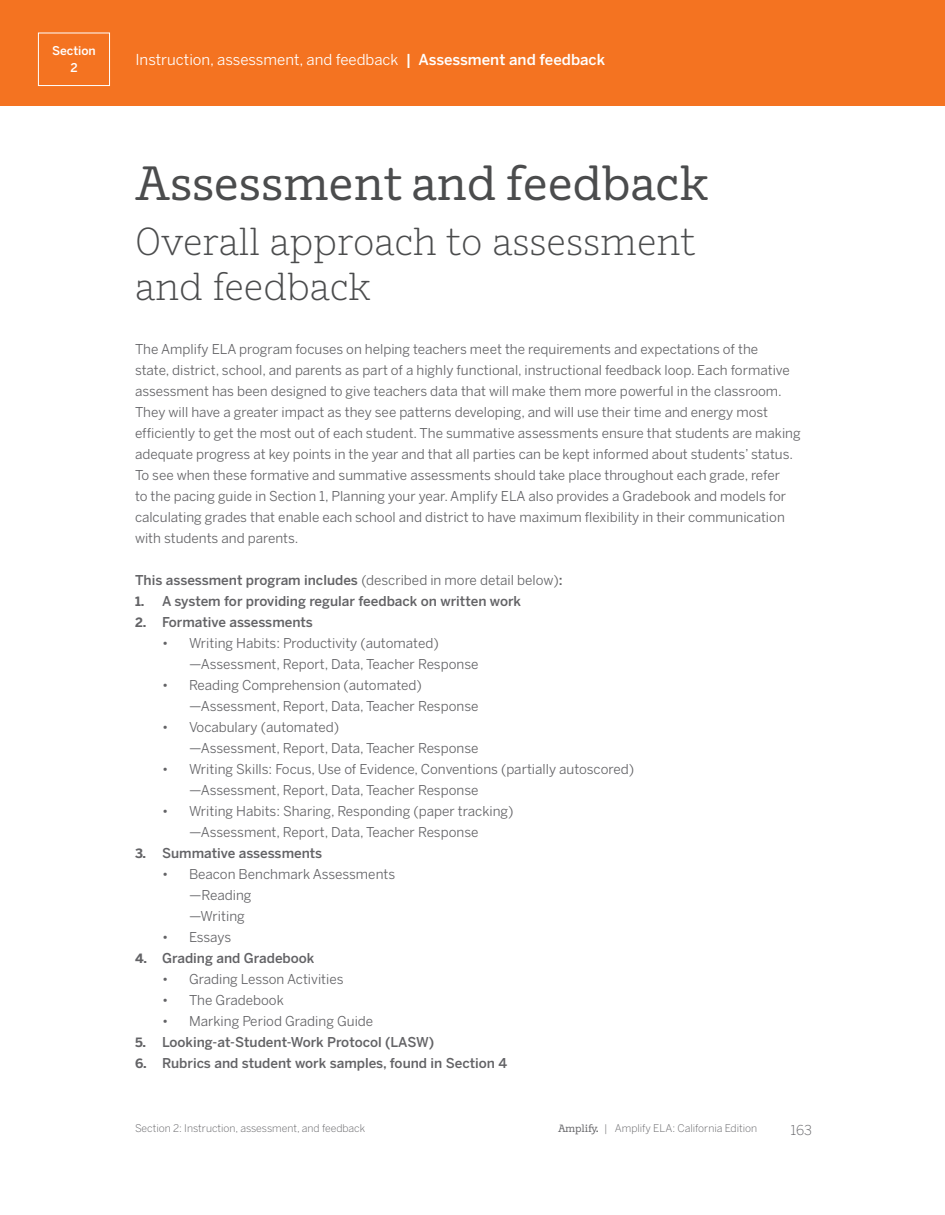
<style>
.page{position:relative;width:945px;height:1215px;background:#fff}
.page>*{position:absolute;margin:0;border:0;box-sizing:border-box;transform-origin:0 0}
.t1{font:48px "Amplify";color:#4b4c4d}
.t2{font:300 39px/45px "Amplify";color:#4b4c4d}
.t3{font:15px "Benton Sans";color:#fff}
.t4{font:13.5px/21px "Benton Sans";color:#636366}
.t5{font:500 13.5px "Benton Sans";color:#636366}
.t6{font:300 13.5px "Benton Sans";color:#636366}
.t7{font:500 12px/16.5px "Benton Sans";color:#fff;text-align:center}
.t8{font:300 10.5px "Benton Sans";color:#636366}
.s1{font-weight:500}
.s2{font-weight:400}
.s3{font-weight:700;font-size:12.75px}
.s4{font-family:"Amplify";font-weight:400}
</style>
<div class="page">
<div style="left:0;top:0;width:14px;height:105px;background:#f47321"></div>
<div style="left:14px;top:0;width:931px;height:105px;background:#f47321"></div>
<div style="left:38px;top:33px;width:72px;height:53px;border:1px solid #fff"></div>
<p class="t7" style="left:52px;top:43px;width:45px">Section<br>2</p>
<p class="t3" style="left:135px;top:51px;width:471px">Instruction, assessment, and feedback <span class="s1">| Assessment and feedback</span></p>
<h1 class="t1" style="left:135px;top:154px;width:576px">Assessment and feedback</h1>
<h2 class="t2" style="left:135px;top:219px;width:562px">Overall approach to assessment and feedback</h2>
<p class="t4" style="left:135px;top:339px;width:667px">The Amplify ELA program focuses on helping teachers meet the requirements and expectations of the<br>state, district, school, and parents as part of a highly functional, instructional feedback loop. Each formative assessment has been designed to give teachers data that will make them more powerful in the classroom.<br>They will have a greater impact as they see patterns developing, and will use their time and energy most efficiently to get the most out of each student. The summative assessments ensure that students are making adequate progress at key points in the year and that all parties can be kept informed about students’ status.<br>To see when these formative and summative assessments should take place throughout each grade, refer<br>to the pacing guide in Section 1, Planning your year. Amplify ELA also provides a Gradebook and models for calculating grades that enable each school and district to have maximum flexibility in their communication with students and parents.</p>
<p class="t5" style="left:135px;top:572px;width:429px">This assessment program includes <span class="s2">(described in more detail below)</span>:</p>
<p class="t5" style="left:135px;top:593px;width:388px"><span class="s3">1.</span> A system for providing regular feedback on written work</p>
<p class="t5" style="left:135px;top:614px;width:180px"><span class="s3">2.</span> Formative assessments</p>
<p class="t4" style="left:189px;top:633px;width:291px;text-indent:-27px">• Writing Habits: Productivity (automated) —Assessment, Report, Data, Teacher Response</p>
<p class="t4" style="left:189px;top:675px;width:291px;text-indent:-27px">• Reading Comprehension (automated) —Assessment, Report, Data, Teacher Response</p>
<p class="t4" style="left:189px;top:717px;width:291px;text-indent:-27px">• Vocabulary (automated)<br>—Assessment, Report, Data, Teacher Response</p>
<p class="t4" style="left:189px;top:759px;width:447px;text-indent:-27px">• Writing Skills: Focus, Use of Evidence, Conventions (partially autoscored) —Assessment, Report, Data, Teacher Response</p>
<p class="t4" style="left:189px;top:801px;width:326px;text-indent:-27px">• Writing Habits: Sharing, Responding (paper tracking) —Assessment, Report, Data, Teacher Response</p>
<p class="t5" style="left:135px;top:845px;width:189px"><span class="s3">3.</span> Summative assessments</p>
<p class="t4" style="left:189px;top:864px;width:208px;text-indent:-27px">• Beacon Benchmark Assessments —Reading<br>—Writing</p>
<p class="t4" style="left:162px;top:927px;width:71px">• Essays</p>
<p class="t5" style="left:135px;top:950px;width:181px"><span class="s3">4.</span> Grading and Gradebook</p>
<p class="t4" style="left:162px;top:969px;width:183px">• Grading Lesson Activities</p>
<p class="t4" style="left:162px;top:990px;width:123px">• The Gradebook</p>
<p class="t4" style="left:162px;top:1011px;width:213px">• Marking Period Grading Guide</p>
<p class="t5" style="left:135px;top:1034px;width:301px"><span class="s3">5.</span> Looking-at-Student-Work Protocol (LASW)</p>
<p class="t5" style="left:135px;top:1055px;width:374px"><span class="s3">6.</span> Rubrics and student work samples, found in Section 4</p>
<p class="t8" style="left:135px;top:1122px;width:232px">Section 2: Instruction, assessment, and feedback</p>
<p class="t8" style="left:558px;top:1122px;width:201px"><span class="s4">¬.</span> | Amplify ELA: California Edition</p>
<p class="t6" style="left:791px;top:1122px;width:23px">163</p>
</div>
